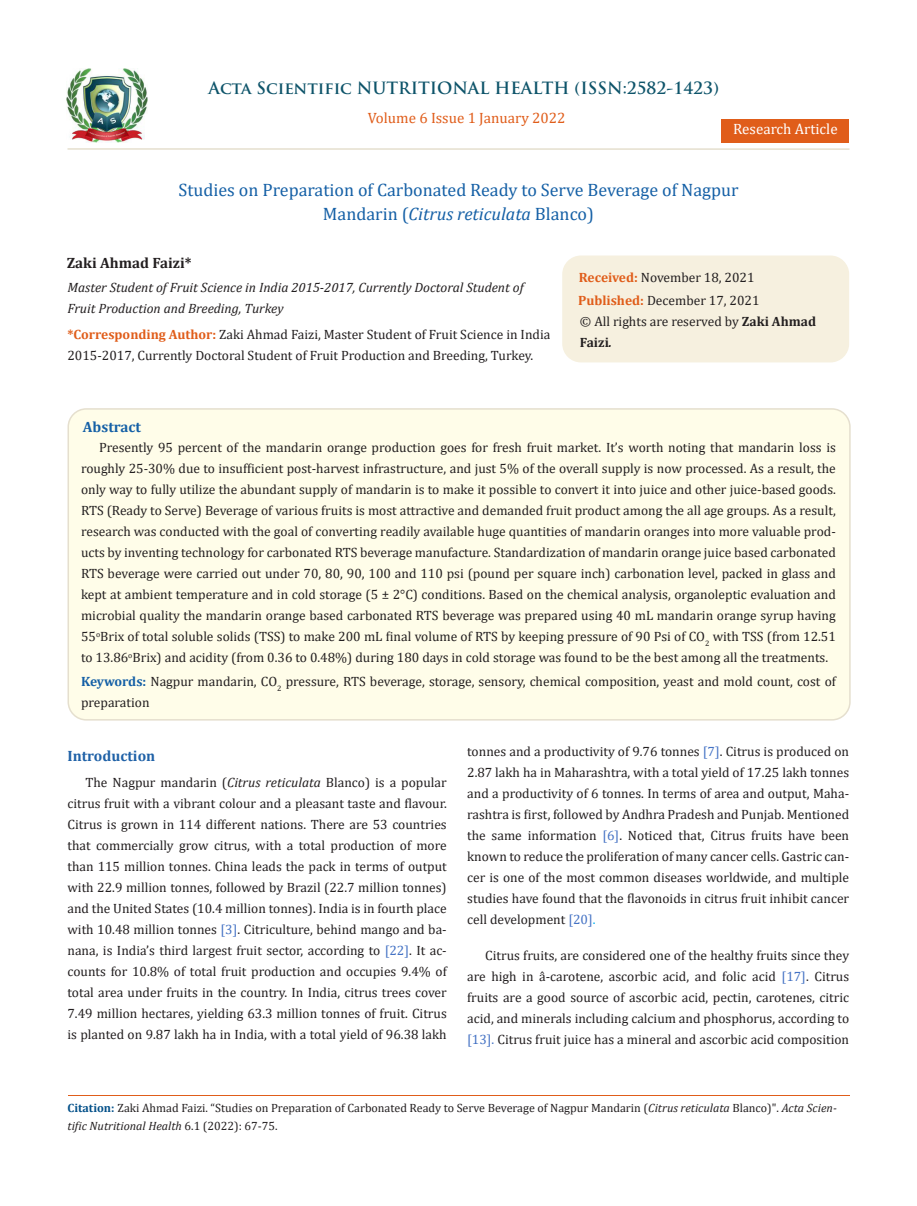
<style>
.page{position:relative;width:917px;height:1206px;background:#fff}
.page>*{position:absolute;margin:0;border:0;box-sizing:border-box;transform-origin:0 0}
.t1{font:18px/24px "Cambria";color:#1560a6;text-align:center}
.t2{font:700 16.5px "Trajan Pro";color:#0e546a}
.t3{font:15px "Cambria";color:#e05d1a}
.t4{font:700 15px "Cambria";color:#231f20}
.t5{font:15px "Cambria";color:#fff}
.t6{font:700 15px "Cambria";color:#1f61a7}
.t7{font:700 15px "Cambria";color:#1560a6}
.List_Paragraph{font:13.5px/21px "Cambria";color:#231f20;text-align:justify}
.Paragraph_Style_1{font:italic 13.5px/21px "Cambria";color:#231f20}
.t8{font:12px/18px "Cambria";color:#231f20}
.s1{font-style:italic}
.s2{font-weight:700;color:#e05d1a}
.s3{font-weight:700}
.s4{font-weight:700;font-style:italic}
.s5{font-weight:700;color:#1560a6}
.s6{color:#4472c4}
.s7{color:#00b0f0}
.s8{font-weight:700;color:#035089}
</style>
<div class="page">
<img style="left:67px;top:68px;width:80px;height:74px">
<div style="left:721px;top:119px;width:128px;height:23px;background:#e05d1a"></div>
<div style="left:563px;top:256px;width:285px;height:106px;background:#f6f0df;border-radius:18px"></div>
<div style="left:562px;top:256px;width:287px;height:106px;border:2px solid #f6f0df;border-radius:18px"></div>
<div style="left:68px;top:409px;width:781px;height:311px;background:#fffde9;border-radius:18px"></div>
<div style="left:67px;top:408px;width:783px;height:313px;border:2px solid #e5dfce;border-radius:18px"></div>
<hr style="left:68px;top:1096px;width:781px;height:1px;background:#e05d1a">
<hr style="left:67px;top:148px;width:782px;height:2px;background:#e5dfce">
<p class="t2" style="left:208px;top:77px;width:512px">Acta Scientific NUTRITIONAL HEALTH (ISSN:2582-1423)</p>
<p class="t3" style="left:368px;top:109px;width:199px">Volume 6 Issue 1 January 2022</p>
<p class="t5" style="left:733px;top:120px;width:106px">Research Article</p>
<p class="t1" style="left:178px;top:178px;width:561px">Studies on Preparation of Carbonated Ready to Serve Beverage of Nagpur<br>Mandarin (<span class="s1">Citrus reticulata</span> Blanco)</p>
<p class="t4" style="left:67px;top:252px;width:126px">Zaki Ahmad Faizi*</p>
<p class="Paragraph_Style_1" style="left:67px;top:276px;width:457px">Master Student of Fruit Science in India 2015-2017, Currently Doctoral Student of<br>Fruit Production and Breeding, Turkey</p>
<p class="List_Paragraph" style="left:67px;top:324px;width:484px"><span class="s2">*Corresponding Author:</span> Zaki Ahmad Faizi, Master Student of Fruit Science in India<br>2015-2017, Currently Doctoral Student of Fruit Production and Breeding, Turkey.</p>
<p class="List_Paragraph" style="left:579px;top:267px;width:177px"><span class="s2">Received:</span> November 18, 2021</p>
<p class="List_Paragraph" style="left:578px;top:290px;width:183px"><span class="s2">Published:</span> December 17, 2021</p>
<p class="List_Paragraph" style="left:580px;top:310px;width:238px">© All rights are reserved by <span class="s3">Zaki Ahmad<br>Faizi</span><span class="s4">.</span></p>
<p class="t7" style="left:83px;top:417px;width:60px">Abstract</p>
<p class="List_Paragraph" style="left:81px;top:437px;width:756px;text-indent:18px">Presently 95 percent of the mandarin orange production goes for fresh fruit market. It’s worth noting that mandarin loss is roughly 25-30% due to insufficient post-harvest infrastructure, and just 5% of the overall supply is now processed. As a result, the only way to fully utilize the abundant supply of mandarin is to make it possible to convert it into juice and other juice-based goods.<br>RTS (Ready to Serve) Beverage of various fruits is most attractive and demanded fruit product among the all age groups. As a result, research was conducted with the goal of converting readily available huge quantities of mandarin oranges into more valuable prod&shy;ucts by inventing technology for carbonated RTS beverage manufacture. Standardization of mandarin orange juice based carbonated RTS beverage were carried out under 70, 80, 90, 100 and 110 psi (pound per square inch) carbonation level, packed in glass and kept at ambient temperature and in cold storage (5 ± 2°C) conditions. Based on the chemical analysis, organoleptic evaluation and microbial quality the mandarin orange based carbonated RTS beverage was prepared using 40 mL mandarin orange syrup having 55<sup>o</sup>Brix of total soluble solids (TSS) to make 200 mL final volume of RTS by keeping pressure of 90 Psi of CO<sub>2</sub> with TSS (from 12.51 to 13.86<sup>o</sup>Brix) and acidity (from 0.36 to 0.48%) during 180 days in cold storage was found to be the best among all the treatments.</p>
<p class="List_Paragraph" style="left:81px;top:671px;width:756px"><span class="s5">Keywords:</span> Nagpur mandarin, CO<sub>2</sub> pressure, RTS beverage, storage, sensory, chemical composition, yeast and mold count, cost of preparation</p>
<p class="t6" style="left:67px;top:746px;width:89px">Introduction</p>
<p class="List_Paragraph" style="left:67px;top:772px;width:381px;text-indent:18px">The Nagpur mandarin (<span class="s1">Citrus reticulata</span> Blanco) is a popular citrus fruit with a vibrant colour and a pleasant taste and flavour.<br>Citrus is grown in 114 different nations. There are 53 countries that commercially grow citrus, with a total production of more than 115 million tonnes. China leads the pack in terms of output with 22.9 million tonnes, followed by Brazil (22.7 million tonnes) and the United States (10.4 million tonnes). India is in fourth place with 10.48 million tonnes <span class="s6">[3]</span>. Citriculture, behind mango and ba&shy;nana, is India’s third largest fruit sector, according to <span class="s6">[22]</span>. It ac&shy;counts for 10.8% of total fruit production and occupies 9.4% of total area under fruits in the country. In India, citrus trees cover 7.49 million hectares, yielding 63.3 million tonnes of fruit. Citrus is planted on 9.87 lakh ha in India, with a total yield of 96.38 lakh</p>
<p class="List_Paragraph" style="left:467px;top:741px;width:383px">tonnes and a productivity of 9.76 tonnes <span class="s6">[7]</span>. Citrus is produced on 2.87 lakh ha in Maharashtra, with a total yield of 17.25 lakh tonnes and a productivity of 6 tonnes. In terms of area and output, Maha&shy;rashtra is first, followed by Andhra Pradesh and Punjab. Mentioned the same information <span class="s6">[6]</span>. Noticed that, Citrus fruits have been known to reduce the proliferation of many cancer cells. Gastric can&shy;cer is one of the most common diseases worldwide, and multiple studies have found that the flavonoids in citrus fruit inhibit cancer cell development <span class="s6">[20]</span><span class="s7">.</span></p>
<p class="List_Paragraph" style="left:467px;top:945px;width:383px;text-indent:18px">Citrus fruits, are considered one of the healthy fruits since they are high in â-carotene, ascorbic acid, and folic acid <span class="s6">[17]</span>. Citrus fruits are a good source of ascorbic acid, pectin, carotenes, citric acid, and minerals including calcium and phosphorus, according to <span class="s6">[13].</span> Citrus fruit juice has a mineral and ascorbic acid composition</p>
<p class="t8" style="left:68px;top:1099px;width:770px"><span class="s8">Citation:</span> Zaki Ahmad Faizi. “Studies on Preparation of Carbonated Ready to Serve Beverage of Nagpur Mandarin (<span class="s1">Citrus reticulata</span> Blanco)". <span class="s1">Acta Scien&shy;tific Nutritional Health</span> 6.1 (2022): 67-75.</p>
</div>
